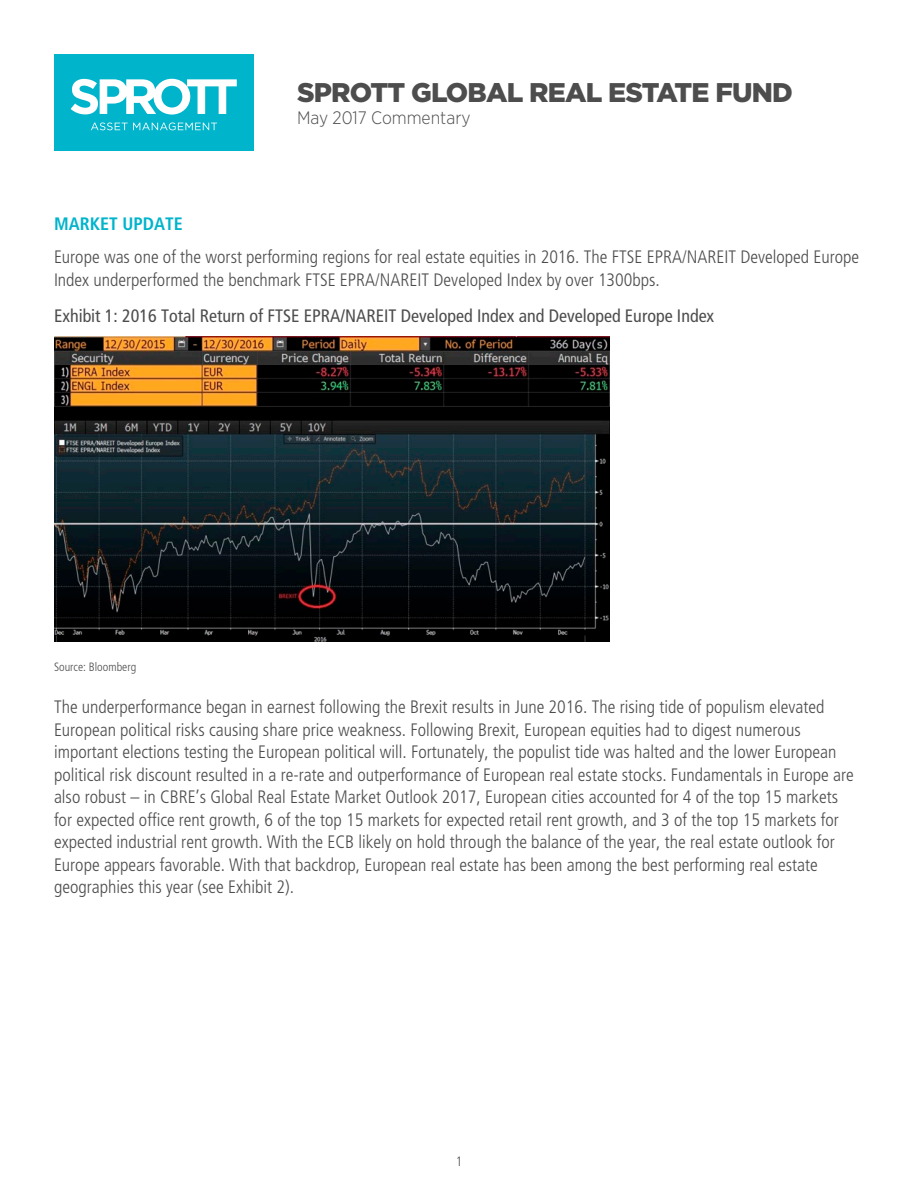
<style>
.page{position:relative;width:918px;height:1188px;background:#fff}
.page>*{position:absolute;margin:0;border:0;box-sizing:border-box;transform-origin:0 0}
.t1{font:900 27px "Gotham";letter-spacing:-.03em;color:#4d4d4e}
.t2{font:300 condensed 18px/22.5px "Frutiger LT Std";color:#4d4d4e}
.t3{font:condensed 18px "Frutiger LT Std";color:#4d4d4e}
.t4{font:300 18px "Gotham Narrow";color:#4d4d4e}
.t5{font:700 condensed 18px "Frutiger LT Std";color:#00b4cb}
.t6{font:300 condensed 13.5px "Frutiger LT Std";color:#4d4d4e}
.t7{font:300 condensed 12px "Frutiger LT Std";color:#4d4d4e}
</style>
<div class="page">
<img style="left:54px;top:337px;width:555px;height:305px">
<div style="left:54px;top:54px;width:200px;height:97px;background:#00b4cb"></div>
<svg style="left:71px;top:79px;width:166px;height:36px"></svg>
<svg style="left:91px;top:122px;width:126px;height:8px"></svg>
<h1 class="t1" style="left:297px;top:74px;width:497px">SPROTT GLOBAL REAL ESTATE FUND</h1>
<p class="t4" style="left:297px;top:107px;width:175px">May 2017 Commentary</p>
<p class="t5" style="left:54px;top:213px;width:130px">MARKET UPDATE</p>
<p class="t2" style="left:54px;top:246px;width:807px">Europe was one of the worst performing regions for real estate equities in 2016. The FTSE EPRA/NAREIT Developed Europe<br>Index underperformed the benchmark FTSE EPRA/NAREIT Developed Index by over 1300bps.</p>
<p class="t3" style="left:54px;top:305px;width:662px">Exhibit 1: 2016 Total Return of FTSE EPRA/NAREIT Developed Index and Developed Europe Index</p>
<p class="t7" style="left:54px;top:660px;width:84px">Source: Bloomberg</p>
<p class="t2" style="left:54px;top:696px;width:801px">The underperformance began in earnest following the Brexit results in June 2016. The rising tide of populism elevated European political risks causing share price weakness. Following Brexit, European equities had to digest numerous important elections testing the European political will. Fortunately, the populist tide was halted and the lower European political risk discount resulted in a re-rate and outperformance of European real estate stocks. Fundamentals in Europe are also robust – in CBRE’s Global Real Estate Market Outlook 2017, European cities accounted for 4 of the top 15 markets for expected office rent growth, 6 of the top 15 markets for expected retail rent growth, and 3 of the top 15 markets for expected industrial rent growth. With the ECB likely on hold through the balance of the year, the real estate outlook for Europe appears favorable. With that backdrop, European real estate has been among the best performing real estate geographies this year (see Exhibit 2).</p>
<p class="t6" style="left:456px;top:1154px;width:8px">1</p>
</div>
